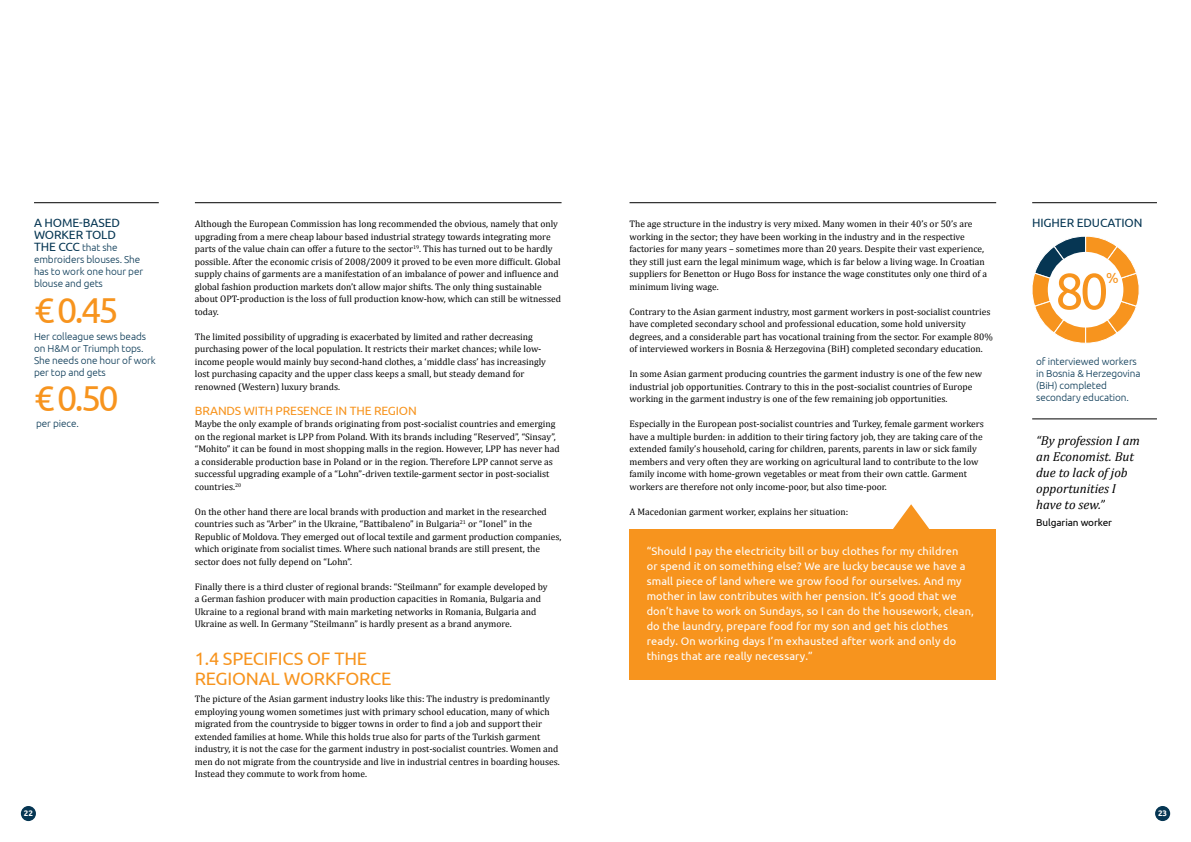
<style>
.page{position:relative;width:1191px;height:842px;background:#fff}
.page>*{position:absolute;margin:0;border:0;box-sizing:border-box;transform-origin:0 0}
.t1{font:50.5px "Ubuntu";color:#f7941e}
.t2{font:36px "Ubuntu";color:#f7941e}
.t3{font:18px/20px "Ubuntu";letter-spacing:-.01em;color:#f7941e}
.t4{font:14.6px "Ubuntu";color:#f7941e}
.t5{font:italic 13px/16px "Cambria";color:#000}
.t6{font:12px/12px "Ubuntu";letter-spacing:-.01em;color:#063653}
.t7{font:12px "Ubuntu";letter-spacing:-.01em;color:#f7941e}
.t8{font:11px/15px "Ubuntu";letter-spacing:.01em;color:#fff}
.t9{font:300 10px/12px "Ubuntu";letter-spacing:-.01em;color:#063653}
.t10{font:10px "Ubuntu";color:#000}
.t11{font:9.5px/12.5px "Cambria";color:#000}
.t12{font:700 8px "Ubuntu";color:#fff}
.s1{font-weight:400;font-size:12px}
</style>
<div class="page">
<div style="left:21px;top:806px;width:15px;height:15px;background:#063653;border-radius:50%"></div>
<div style="left:1155px;top:806px;width:15px;height:15px;background:#063653;border-radius:50%"></div>
<hr style="left:629px;top:202px;width:367px;height:1px;background:#000">
<hr style="left:34px;top:202px;width:125px;height:1px;background:#000">
<hr style="left:195px;top:202px;width:366px;height:1px;background:#000">
<hr style="left:1032px;top:202px;width:125px;height:1px;background:#000">
<hr style="left:1032px;top:418px;width:125px;height:1px;background:#000">
<svg style="left:1032px;top:236px;width:107px;height:108px"></svg>
<div style="left:1047px;top:252px;width:76px;height:76px;background:#fff;border-radius:50%"></div>
<svg style="left:890px;top:504px;width:42px;height:26px"></svg>
<div style="left:629px;top:530px;width:367px;height:150px;background:#f7941e"></div>
<p class="t6" style="left:34px;top:217px;width:83px">A home-based worker told</p>
<p class="t9" style="left:34px;top:241px;width:111px"><span class="s1">the CCC</span> that she embroiders blouses. She has to work one hour per blouse and gets</p>
<h2 class="t2" style="left:34px;top:288px;width:86px">€ 0.45</h2>
<p class="t9" style="left:34px;top:330px;width:123px">Her colleague sews beads on H&amp;M or Triumph tops.<br>She needs one hour of work per top and gets</p>
<h2 class="t2" style="left:34px;top:376px;width:86px">€ 0.50</h2>
<p class="t9" style="left:36px;top:417px;width:44px">per piece.</p>
<p class="t11" style="left:195px;top:218px;width:368px">Although the European Commission has long recommended the obvious, namely that only upgrading from a mere cheap labour based industrial strategy towards integrating more parts of the value chain can offer a future to the sector<sup>19</sup>. This has turned out to be hardly possible. After the economic crisis of 2008/2009 it proved to be even more difficult. Global supply chains of garments are a manifestation of an imbalance of power and influence and global fashion production markets don’t allow major shifts. The only thing sustainable about OPT-production is the loss of full production know-how, which can still be witnessed today.</p>
<p class="t11" style="left:195px;top:330px;width:353px">The limited possibility of upgrading is exacerbated by limited and rather decreasing purchasing power of the local population. It restricts their market chances; while low&shy;income people would mainly buy second-hand clothes, a ‘middle class’ has increasingly lost purchasing capacity and the upper class keeps a small, but steady demand for renowned (Western) luxury brands.</p>
<p class="t7" style="left:195px;top:403px;width:224px">Brands with presence in the region</p>
<p class="t11" style="left:195px;top:418px;width:366px">Maybe the only example of brands originating from post-socialist countries and emerging on the regional market is LPP from Poland. With its brands including “Reserved”, “Sinsay”, “Mohito” it can be found in most shopping malls in the region. However, LPP has never had a considerable production base in Poland or in the region. Therefore LPP cannot serve as successful upgrading example of a “Lohn”-driven textile-garment sector in post-socialist countries.<sup>20</sup></p>
<p class="t11" style="left:195px;top:505px;width:368px">On the other hand there are local brands with production and market in the researched countries such as “Arber” in the Ukraine, “Battibaleno” in Bulgaria<sup>21</sup> or “Ionel” in the Republic of Moldova. They emerged out of local textile and garment production companies, which originate from socialist times. Where such national brands are still present, the sector does not fully depend on “Lohn”.</p>
<p class="t11" style="left:195px;top:580px;width:354px">Finally there is a third cluster of regional brands: “Steilmann” for example developed by a German fashion producer with main production capacities in Romania, Bulgaria and Ukraine to a regional brand with main marketing networks in Romania, Bulgaria and Ukraine as well. In Germany “Steilmann” is hardly present as a brand anymore.</p>
<h3 class="t3" style="left:195px;top:648px;width:198px">1.4 Specifics of the regional workforce</h3>
<p class="t11" style="left:195px;top:693px;width:366px">The picture of the Asian garment industry looks like this: The industry is predominantly employing young women sometimes just with primary school education, many of which migrated from the countryside to bigger towns in order to find a job and support their extended families at home. While this holds true also for parts of the Turkish garment industry, it is not the case for the garment industry in post-socialist countries. Women and men do not migrate from the countryside and live in industrial centres in boarding houses.<br>Instead they commute to work from home.</p>
<p class="t11" style="left:629px;top:218px;width:359px">The age structure in the industry is very mixed. Many women in their 40’s or 50’s are working in the sector; they have been working in the industry and in the respective factories for many years – sometimes more than 20 years. Despite their vast experience, they still just earn the legal minimum wage, which is far below a living wage. In Croatian suppliers for Benetton or Hugo Boss for instance the wage constitutes only one third of a minimum living wage.</p>
<p class="t11" style="left:629px;top:305px;width:365px">Contrary to the Asian garment industry, most garment workers in post-socialist countries have completed secondary school and professional education, some hold university degrees, and a considerable part has vocational training from the sector. For example 80% of interviewed workers in Bosnia &amp; Herzegovina (BiH) completed secondary education.</p>
<p class="t11" style="left:629px;top:368px;width:354px">In some Asian garment producing countries the garment industry is one of the few new industrial job opportunities. Contrary to this in the post-socialist countries of Europe working in the garment industry is one of the few remaining job opportunities.</p>
<p class="t11" style="left:629px;top:418px;width:356px">Especially in the European post-socialist countries and Turkey, female garment workers have a multiple burden: in addition to their tiring factory job, they are taking care of the extended family’s household, caring for children, parents, parents in law or sick family members and very often they are working on agricultural land to contribute to the low family income with home-grown vegetables or meat from their own cattle. Garment workers are therefore not only income-poor, but also time-poor.</p>
<p class="t11" style="left:629px;top:505px;width:220px">A Macedonian garment worker, explains her situation:</p>
<p class="t8" style="left:646px;top:544px;width:328px">“Should I pay the electricity bill or buy clothes for my children<br>or spend it on something else? We are lucky because we have a small piece of land where we grow food for ourselves. And my mother in law contributes with her pension. I t’s good that we don’t have to work on Sundays, so I can do the housework, clean, do the laundry, prepare food for my son and get his clothes ready. On working days I’m exhausted after work and only do things that are really necessary.”</p>
<p class="t6" style="left:1032px;top:217px;width:8px">HIGHER</p>
<p class="t6" style="left:1076px;top:217px;width:67px">Education</p>
<h1 class="t1" style="left:1055px;top:260px;width:55px">80</h1>
<h3 class="t4" style="left:1106px;top:269px;width:14px">%</h3>
<p class="t9" style="left:1036px;top:355px;width:106px">of interviewed workers in Bosnia &amp; Herzegovina (BiH) completed secondary education.</p>
<h3 class="t5" style="left:1036px;top:432px;width:105px">“By profession I am an Economist. But due to lack of job opportunities I have to sew.”</h3>
<p class="t10" style="left:1036px;top:517px;width:77px">Bulgarian worker</p>
<p class="t12" style="left:24px;top:809px;width:11px">22</p>
<p class="t12" style="left:1158px;top:809px;width:11px">23</p>
</div>
